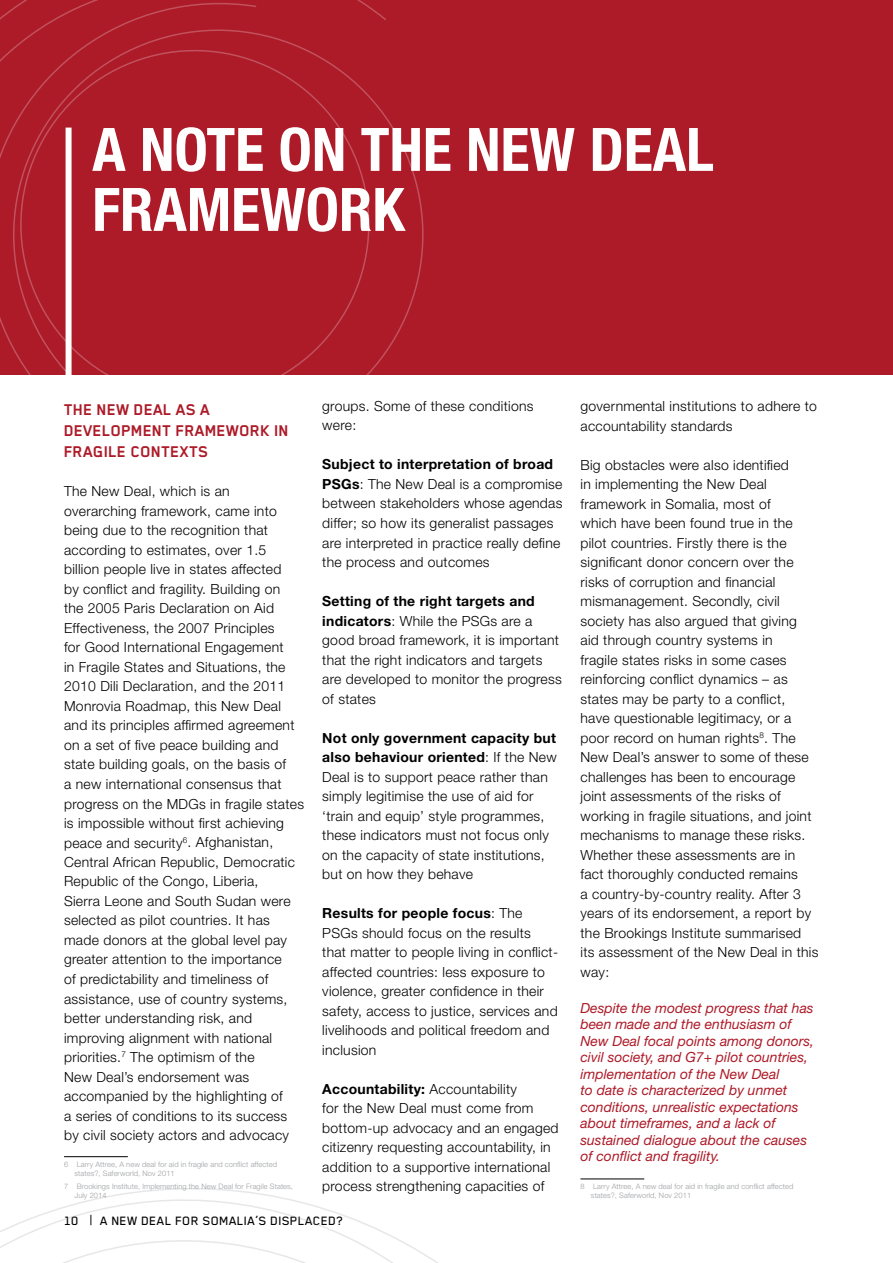
<style>
.page{position:relative;width:893px;height:1263px;background:#fff}
.page>*{position:absolute;margin:0;border:0;box-sizing:border-box;transform-origin:0 0}
.t1{font:700 condensed 60px/60px "Helvetica Neue LT Std";color:#fff}
.t2{font:700 18px/21px "Blender Pro";color:#ad1a28}
.t3{font:300 13.95px/19.5px "Helvetica Neue LT Std";letter-spacing:.02em;color:#000}
.t4{font:italic 13.95px/16.5px "Helvetica Neue LT Std";color:#ad1a28}
.t5{font:500 13.95px "Blender Pro";letter-spacing:.02em;color:#000}
.t6{font:300 7.5px/9px "Helvetica Neue LT Std";letter-spacing:.01em;color:#9d9fa2}
.s1{font-weight:700}
.s2{font-family:"Helvetica Neue";font-weight:400;font-stretch:condensed}
</style>
<div class="page">
<div style="left:0;top:0;width:893px;height:374px;background:#ad1a28"></div>
<svg style="left:0;top:1157px;width:645px;height:106px"></svg>
<svg style="left:0;top:0;width:452px;height:375px"></svg>
<hr style="left:64px;top:1156px;width:64px;height:1px;background:#000">
<hr style="left:580px;top:1179px;width:64px;height:1px;background:#000">
<h1 class="t1" style="left:92px;top:119px;width:562px">A NOTE ON THE NEW DEAL<br>FRAMEWOR</h1>
<h1 class="t1" style="left:372px;top:179px;width:34px">K</h1>
<p class="t2" style="left:64px;top:399px;width:227px">THE NEW DEAL AS A<br>DEVELOPMENT FRAMEWORK IN<br>FRAGILE CONTEXTS</p>
<p class="t3" style="left:64px;top:481px;width:242px">The New Deal, which is an overarching framework, came into being due to the recognition that according to estimates, over 1.5 billion people live in states affected<br>by conflict and fragility. Building on<br>the 2005 Paris Declaration on Aid Effectiveness, the 2007 Principles<br>for Good International Engagement<br>in Fragile States and Situations, the 2010 Dili Declaration, and the 2011<br>Monrovia Roadmap, this New Deal and its principles affirmed agreement on a set of five peace building and state building goals, on the basis of<br>a new international consensus that progress on the MDGs in fragile states is impossible without first achieving peace and security<sup>6</sup>. Afghanistan, Central African Republic, Democratic Republic of the Congo, Liberia,<br>Sierra Leone and South Sudan were selected as pilot countries. It has made donors at the global level pay greater attention to the importance<br>of predictability and timeliness of assistance, use of country systems, better understanding risk, and improving alignment with national priorities.<sup>7</sup> The optimism of the<br>New Deal’s endorsement was accompanied by the highlighting of<br>a series of conditions to its success by civil society actors and advocacy</p>
<p class="t6" style="left:75px;top:1159px;width:204px;text-indent:-10px">6 Larry Attree, A new deal for aid in fragile and conflict affected states?, Saferworld, Nov 2011</p>
<p class="t6" style="left:75px;top:1181px;width:220px;text-indent:-10px">7 Brookings Institute, Implementing the New Deal for Fragile States,<br>July 2014</p>
<p class="t3" style="left:322px;top:396px;width:213px">groups. Some of these conditions were:</p>
<p class="t3" style="left:322px;top:454px;width:242px"><span class="s1">Subject to interpretation of broad PSGs</span>: The New Deal is a compromise between stakeholders whose agendas differ; so how its generalist passages are interpreted in practice really define the process and outcomes</p>
<p class="t3" style="left:322px;top:591px;width:241px"><span class="s1">Setting of the right targets and indicators</span>: While the PSGs are a good broad framework, it is important that the right indicators and targets are developed to monitor the progress of states</p>
<p class="t3" style="left:322px;top:727px;width:236px"><span class="s1">Not only government capacity but also behaviour oriented</span>: If the New Deal is to support peace rather than simply legitimise the use of aid for ‘train and equip’ style programmes, these indicators must not focus only on the capacity of state institutions, but on how they behave</p>
<p class="t3" style="left:322px;top:903px;width:237px"><span class="s1">Results for people focus</span>: The PSGs should focus on the results that matter to people living in conflict&shy;affected countries: less exposure to violence, greater confidence in their safety, access to justice, services and livelihoods and political freedom and inclusion</p>
<p class="t3" style="left:322px;top:1078px;width:238px"><span class="s1">Accountability:</span> Accountability<br>for the New Deal must come from bottom-up advocacy and an engaged citizenry requesting accountability, in addition to a supportive international process strengthening capacities of</p>
<p class="t5" style="left:64px;top:1214px;width:280px">10 <span class="s2">|</span> A NEW DEAL FOR SOMALIA’S DISPLACED?</p>
<p class="t3" style="left:580px;top:396px;width:238px">governmental institutions to adhere to accountability standards</p>
<p class="t3" style="left:580px;top:455px;width:239px">Big obstacles were also identified<br>in implementing the New Deal framework in Somalia, most of<br>which have been found true in the pilot countries. Firstly there is the significant donor concern over the risks of corruption and financial mismanagement. Secondly, civil society has also argued that giving aid through country systems in<br>fragile states risks in some cases reinforcing conflict dynamics – as states may be party to a conflict,<br>have questionable legitimacy, or a poor record on human rights<sup>8</sup>. The New Deal’s answer to some of these challenges has been to encourage joint assessments of the risks of working in fragile situations, and joint mechanisms to manage these risks.<br>Whether these assessments are in fact thoroughly conducted remains<br>a country-by-country reality. After 3 years of its endorsement, a report by the Brookings Institute summarised its assessment of the New Deal in this way:</p>
<p class="t4" style="left:580px;top:999px;width:235px">Despite the modest progress that has been made and the enthusiasm of New Deal focal points among donors, civil society, and G7+ pilot countries, implementation of the New Deal<br>to date is characterized by unmet conditions, unrealistic expectations about timeframes, and a lack of sustained dialogue about the causes of conflict and fragility.</p>
<p class="t6" style="left:591px;top:1181px;width:204px;text-indent:-10px">8 Larry Attree, A new deal for aid in fragile and conflict affected states?, Saferworld, Nov 2011</p>
</div>
